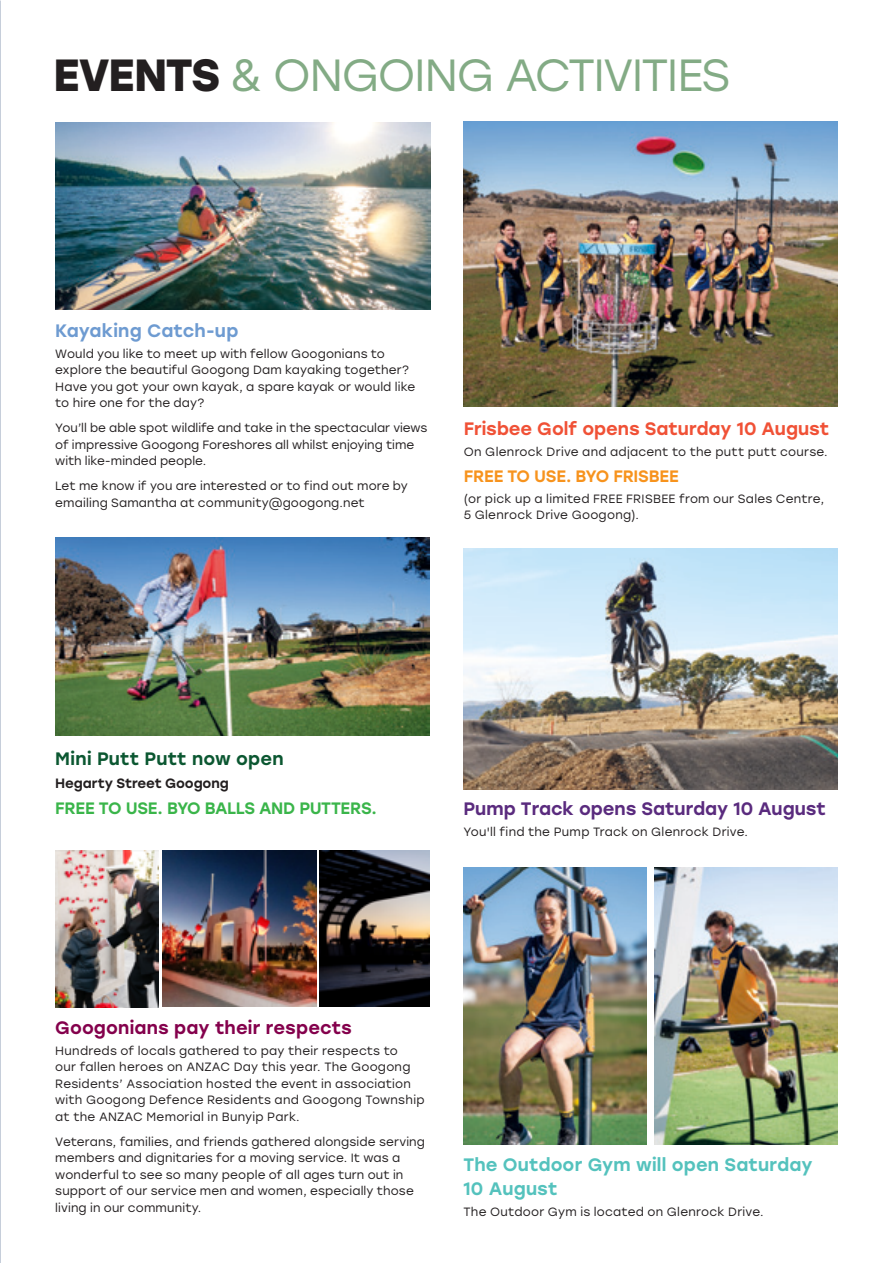
<style>
.page{position:relative;width:893px;height:1263px;background:#fff}
.page>*{position:absolute;margin:0;border:0;box-sizing:border-box;transform-origin:0 0}
.t1{font:45px "Stolzl";letter-spacing:-.04em;color:#83ab85}
.t2{font:500 18px/24px "Stolzl";letter-spacing:.01em;color:#54c2bd}
.t3{font:500 18px "Stolzl";color:#f05136}
.t4{font:500 18px "Stolzl";color:#5a2b7e}
.t5{font:500 18px "Stolzl";letter-spacing:.005em;color:#84004c}
.t6{font:500 18px "Stolzl";letter-spacing:.005em;color:#0b5731}
.t7{font:500 18px "Stolzl";letter-spacing:.005em;color:#6e9bd1}
.t8{font:500 16.5px "Stolzl";letter-spacing:-.025em;color:#3ab54a}
.t9{font:500 16.5px "Stolzl";letter-spacing:-.02em;color:#f7931d}
.t10{font:500 13.5px "Stolzl";letter-spacing:-.01em;color:#231f20}
.t11{font:12px/16.5px "Stolzl";letter-spacing:.015em;color:#231f20}
.s1{font-weight:700;color:#231f20}
</style>
<div class="page">
<img style="left:56px;top:122px;width:374px;height:187px">
<img style="left:55px;top:538px;width:375px;height:198px">
<img style="left:163px;top:851px;width:154px;height:156px">
<img style="left:320px;top:851px;width:109px;height:156px">
<img style="left:55px;top:851px;width:104px;height:156px">
<img style="left:463px;top:122px;width:375px;height:284px">
<img style="left:463px;top:548px;width:375px;height:241px">
<img style="left:463px;top:868px;width:184px;height:276px">
<img style="left:654px;top:868px;width:184px;height:276px">
<h1 class="t1" style="left:53px;top:44px;width:678px"><span class="s1">EVENTS</span> &amp; ONGOING ACTIVITIES</h1>
<h2 class="t7" style="left:55px;top:318px;width:185px">Kayaking Catch-up</h2>
<p class="t11" style="left:55px;top:345px;width:361px">Would you like to meet up with fellow Googonians to explore the beautiful Googong Dam kayaking together?<br>Have you got your own kayak, a spare kayak or would like to hire one for the day?</p>
<p class="t11" style="left:55px;top:419px;width:374px">You’ll be able spot wildlife and take in the spectacular views of impressive Googong Foreshores all whilst enjoying time with like-minded people.</p>
<p class="t11" style="left:55px;top:477px;width:354px">Let me know if you are interested or to find out more by emailing Samantha at community@googong.net</p>
<h2 class="t3" style="left:464px;top:416px;width:367px">Frisbee Golf opens Saturday 10 August</h2>
<p class="t11" style="left:464px;top:443px;width:365px">On Glenrock Drive and adjacent to the putt putt course.</p>
<h3 class="t9" style="left:464px;top:464px;width:216px">FREE TO USE. BYO FRISBEE</h3>
<p class="t11" style="left:464px;top:490px;width:362px">(or pick up a limited FREE FRISBEE from our Sales Centre,<br>5 Glenrock Drive Googong).</p>
<h2 class="t6" style="left:55px;top:746px;width:230px">Mini Putt Putt now open</h2>
<p class="t10" style="left:55px;top:773px;width:175px">Hegarty Street Googong</p>
<h3 class="t8" style="left:55px;top:796px;width:323px">FREE TO USE. BYO BALLS AND PUTTERS.</h3>
<h2 class="t4" style="left:463px;top:796px;width:364px">Pump Track opens Saturday 10 August</h2>
<p class="t11" style="left:463px;top:823px;width:286px">You'll find the Pump Track on Glenrock Drive.</p>
<h2 class="t5" style="left:55px;top:1015px;width:298px">Googonians pay their respects</h2>
<p class="t11" style="left:55px;top:1042px;width:371px">Hundreds of locals gathered to pay their respects to<br>our fallen heroes on ANZAC Day this year. The Googong Residents’ Association hosted the event in association with Googong Defence Residents and Googong Township at the ANZAC Memorial in Bunyip Park.</p>
<p class="t11" style="left:55px;top:1133px;width:371px">Veterans, families, and friends gathered alongside serving members and dignitaries for a moving service. It was a wonderful to see so many people of all ages turn out in support of our service men and women, especially those living in our community.</p>
<h2 class="t2" style="left:463px;top:1152px;width:351px">The Outdoor Gym will open Saturday<br>10 August</h2>
<p class="t11" style="left:463px;top:1203px;width:302px">The Outdoor Gym is located on Glenrock Drive.</p>
</div>
